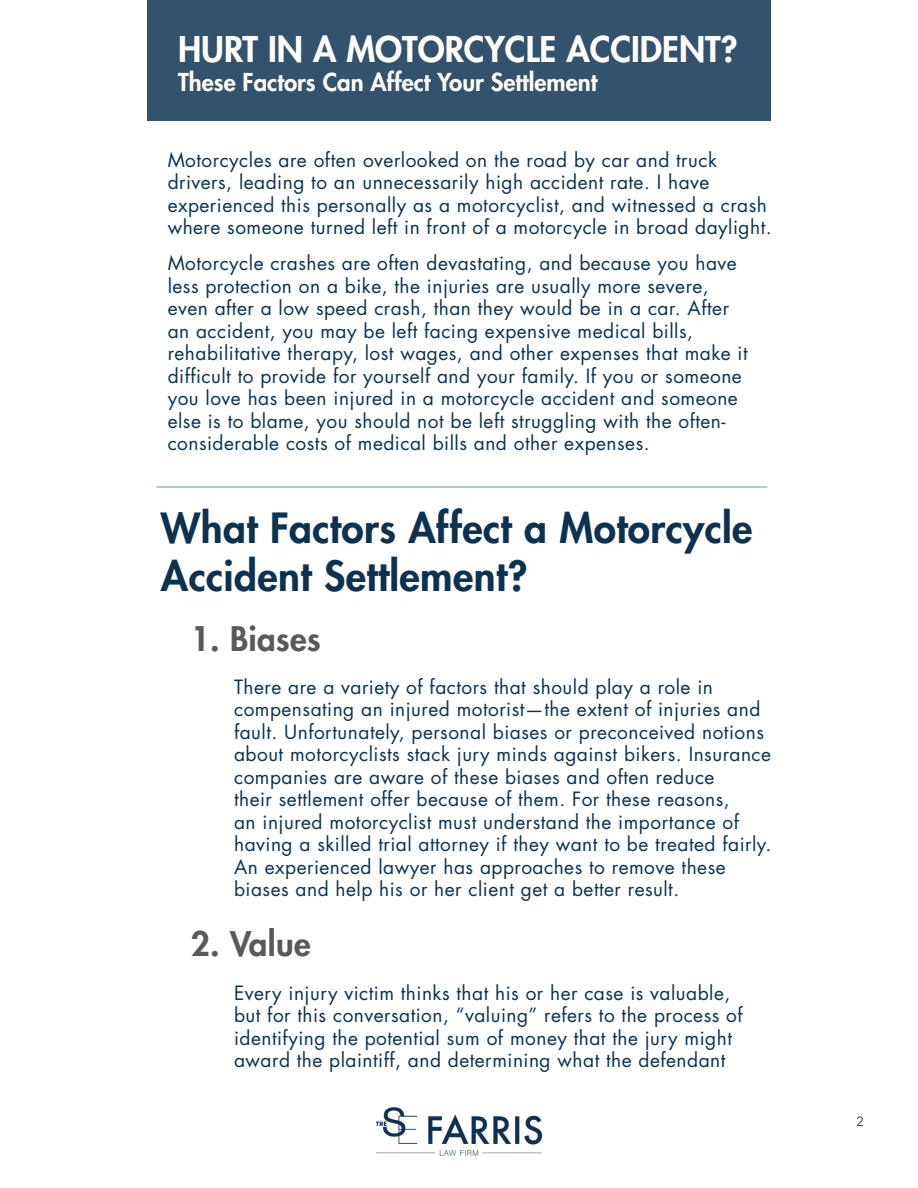
<style>
.page{position:relative;width:918px;height:1188px;background:#fff}
.page>*{position:absolute;margin:0;border:0;box-sizing:border-box;transform-origin:0 0}
.t1{font:800 40.5px/48px "Futura Std";letter-spacing:.01em;color:#0c3252}
.t2{font:800 34.5px "Futura Std";color:#fff}
.t3{font:800 33px "Futura Std";letter-spacing:.01em;color:#58595c}
.t4{font:800 24px "Futura Std";color:#fff}
.t5{font:19.2px/22.5px "Futura Std";letter-spacing:.025em;color:#0c3252}
.t6{font:300 13.5px "Univers LT Std";color:#1e1f4f}
</style>
<div class="page">
<img style="left:377px;top:1107px;width:164px;height:48px">
<div style="left:147px;top:0;width:624px;height:121px;background:#33526d"></div>
<hr style="left:157px;top:486px;width:610px;height:2px;background:#a9cad8">
<h2 class="t2" style="left:178px;top:28px;width:561px">HURT IN A MOTORCYCLE ACCIDENT?</h2>
<p class="t4" style="left:178px;top:67px;width:421px">These Factors Can Affect Your Settlement</p>
<p class="t5" style="left:168px;top:149px;width:606px">Motorcycles are often overlooked on the road by car and truck drivers, leading to an unnecessarily high accident rate. I have experienced this personally as a motorcyclist, and witnessed a crash where someone turned left in front of a motorcycle in broad daylight.</p>
<p class="t5" style="left:168px;top:252px;width:582px">Motorcycle crashes are often devastating, and because you have less protection on a bike, the injuries are usually more severe, even after a low speed crash, than they would be in a car. After an accident, you may be left facing expensive medical bills, rehabilitative therapy, lost wages, and other expenses that make it difficult to provide for yourself and your family. If you or someone you love has been injured in a motorcycle accident and someone else is to blame, you should not be left struggling with the often&shy;considerable costs of medical bills and other expenses.</p>
<h1 class="t1" style="left:161px;top:504px;width:593px">What Factors Affect a Motorcycle<br>Accident Settlement?</h1>
<h3 class="t3" style="left:191px;top:618px;width:131px">1. Biases</h3>
<p class="t5" style="left:234px;top:676px;width:539px">There are a variety of factors that should play a role in compensating an injured motorist—the extent of injuries and fault. Unfortunately, personal biases or preconceived notions about motorcyclists stack jury minds against bikers. Insurance companies are aware of these biases and often reduce<br>their settlement offer because of them. For these reasons,<br>an injured motorcyclist must understand the importance of having a skilled trial attorney if they want to be treated fairly.<br>An experienced lawyer has approaches to remove these biases and help his or her client get a better result.</p>
<h3 class="t3" style="left:191px;top:923px;width:121px">2. Value</h3>
<p class="t5" style="left:234px;top:981px;width:510px">Every injury victim thinks that his or her case is valuable, but for this conversation, “valuing” refers to the process of identifying the potential sum of money that the jury might award the plaintiff, and determining what the defendant</p>
<p class="t6" style="left:856px;top:1114px;width:9px">2</p>
</div>
